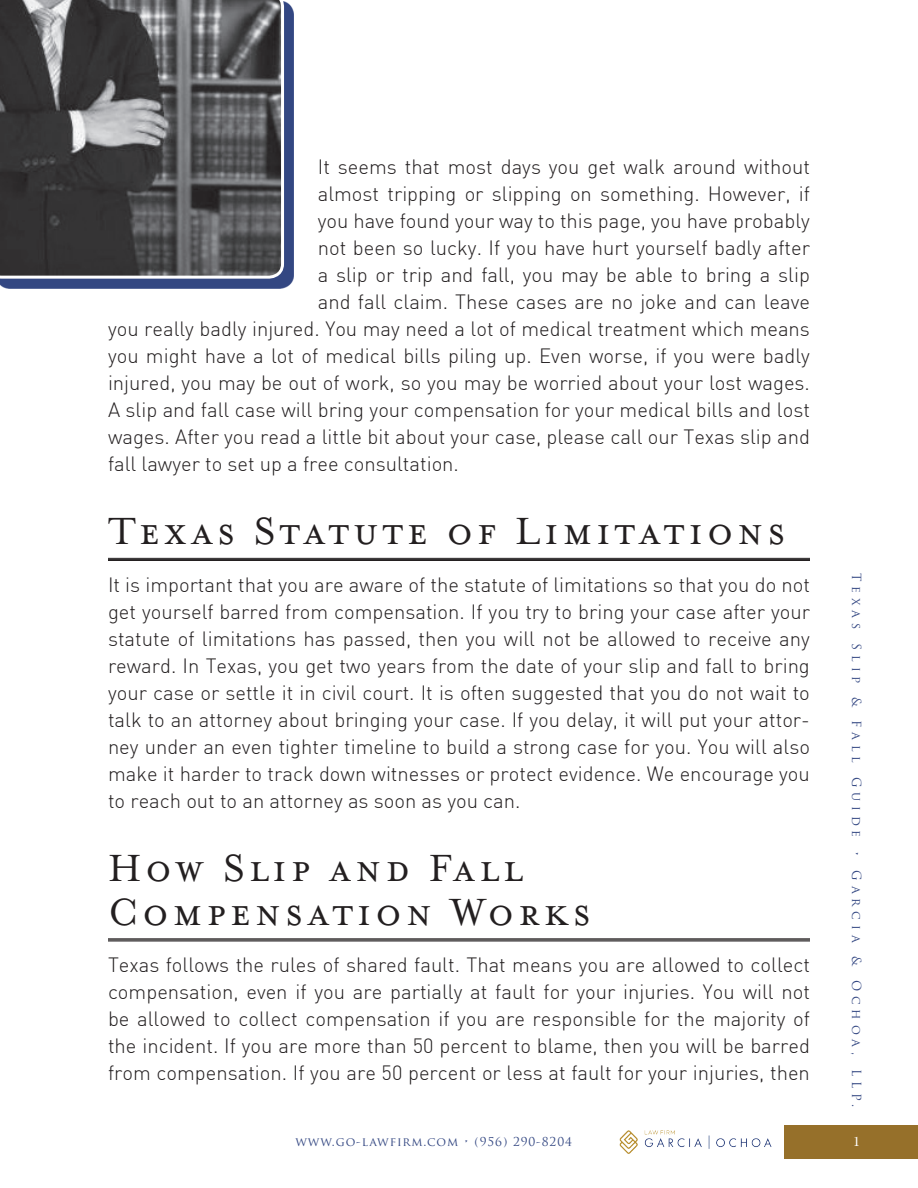
<style>
.page{position:relative;width:918px;height:1188px;background:#fff}
.page>*{position:absolute;margin:0;border:0;box-sizing:border-box;transform-origin:0 0}
.t1{font:43.5px/43.5px "Mrs Eaves Small Caps";letter-spacing:.1em;color:#231f20}
.t2{font:300 20.25px/27px "DIN";color:#231f20;text-align:justify}
.t3{font:13.5px "New Baskerville";color:#fff}
.t4{font:12.3px "Trajan Pro";letter-spacing:.4em;color:#334782}
.t5{font:12px "Trajan Pro";letter-spacing:.075em;color:#334782}
</style>
<div class="page">
<div style="left:784px;top:1125px;width:134px;height:33px;background:#96702a"></div>
<hr style="left:108px;top:558px;width:702px;height:1px;background:#231f20">
<hr style="left:108px;top:559px;width:702px;height:1px;background:#231f20">
<hr style="left:108px;top:560px;width:702px;height:1px;background:#231f20">
<hr style="left:108px;top:938px;width:702px;height:1px;background:#231f20">
<hr style="left:108px;top:940px;width:702px;height:1px;background:#231f20">
<hr style="left:108px;top:941px;width:702px;height:1px;background:#231f20">
<div style="left:0;top:1px;width:294px;height:287px;background:#334782"></div>
<svg style="left:0;top:0;width:284px;height:279px;background:#555557"></svg>
<img style="left:619px;top:1130px;width:153px;height:24px">
<p class="t2" style="left:318px;top:153px;width:494px">It seems that most days you get walk around without</p>
<p class="t2" style="left:318px;top:180px;width:494px">almost tripping or slipping on something. However, if</p>
<p class="t2" style="left:318px;top:207px;width:494px">you have found your way to this page, you have probably</p>
<p class="t2" style="left:318px;top:234px;width:494px">not been so lucky. If you have hurt yourself badly after</p>
<p class="t2" style="left:318px;top:261px;width:494px">a slip or trip and fall, you may be able to bring a slip</p>
<p class="t2" style="left:318px;top:288px;width:494px">and fall claim. These cases are no joke and can leave</p>
<p class="t2" style="left:108px;top:315px;width:703px">you really badly injured. You may need a lot of medical treatment which means</p>
<p class="t2" style="left:108px;top:342px;width:703px">you might have a lot of medical bills piling up. Even worse, if you were badly</p>
<p class="t2" style="left:108px;top:369px;width:703px">injured, you may be out of work, so you may be worried about your lost wages.</p>
<p class="t2" style="left:108px;top:396px;width:703px">A slip and fall case will bring your compensation for your medical bills and lost</p>
<p class="t2" style="left:108px;top:423px;width:704px">wages. After you read a little bit about your case, please call our Texas slip and</p>
<p class="t2" style="left:108px;top:450px;width:352px">fall lawyer to set up a free consultation.</p>
<h1 class="t1" style="left:108px;top:511px;width:679px">Texas Statute of Limitations</h1>
<p class="t2" style="left:108px;top:571px;width:704px">It is important that you are aware of the statute of limitations so that you do not get yourself barred from compensation. If you try to bring your case after your statute of limitations has passed, then you will not be allowed to receive any reward. In Texas, you get two years from the date of your slip and fall to bring your case or settle it in civil court. It is often suggested that you do not wait to talk to an attorney about bringing your case. If you delay, it will put your attor&shy;ney under an even tighter timeline to build a strong case for you. You will also make it harder to track down witnesses or protect evidence. We encourage you to reach out to an attorney as soon as you can.</p>
<h1 class="t1" style="left:108px;top:848px;width:484px">How Slip and Fall<br>Compensation Works</h1>
<p class="t2" style="left:108px;top:951px;width:704px">Texas follows the rules of shared fault. That means you are allowed to collect compensation, even if you are partially at fault for your injuries. You will not be allowed to collect compensation if you are responsible for the majority of the incident. If you are more than 50 percent to blame, then you will be barred from compensation. If you are 50 percent or less at fault for your injuries, then</p>
<p class="t4" style="left:865px;top:573px;width:536px;rotate:90deg">TEXAS SLIP &amp; FALL GUIDE • GARCIA &amp; OCHOA, LLP.</p>
<p class="t5" style="left:295px;top:1134px;width:278px">WWW.GO-LAWFIRM.COM • (956) 290-8204</p>
<p class="t3" style="left:853px;top:1134px;width:9px">1</p>
</div>
